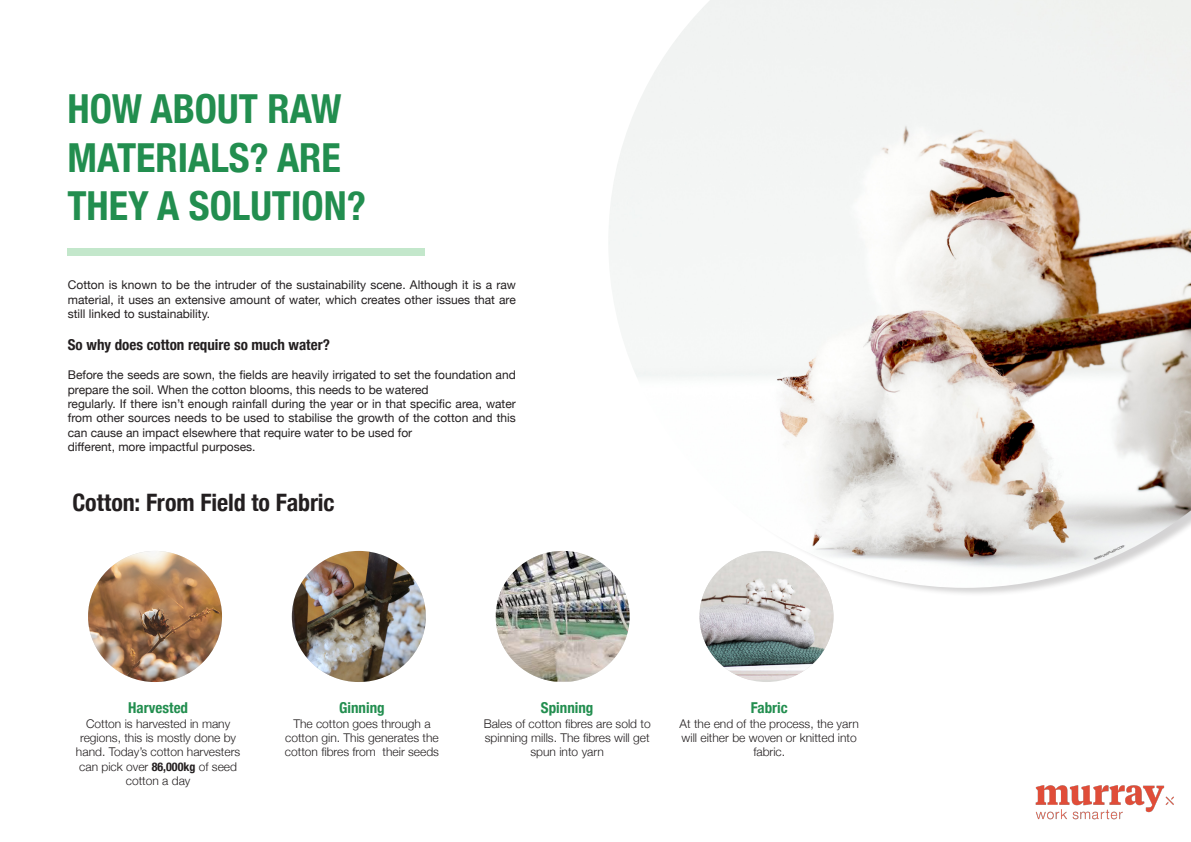
<style>
.page{position:relative;width:1191px;height:842px;background:#fff}
.page>*{position:absolute;margin:0;border:0;box-sizing:border-box;transform-origin:0 0}
.t1{font:700 condensed 40px/48px "Helvetica Neue";color:#228e4f}
.t2{font:700 condensed 24px "Helvetica Neue";letter-spacing:-.005em;color:#231f20}
.t3{font:700 condensed 15px "Helvetica Neue";color:#231f20}
.t4{font:700 condensed 15px "Helvetica Neue";color:#228e4f}
.t5{font:12px/14.4px "Helvetica Neue";color:#231f20;text-align:justify}
.t6{font:300 12px/14.4px "Helvetica Neue";color:#231f20;text-align:center}
.s1{font-weight:700;font-stretch:condensed}
</style>
<div class="page">
<img style="left:1035px;top:785px;width:139px;height:35px">
<img style="left:609px;top:0;width:582px;height:588px">
<img style="left:88px;top:551px;width:134px;height:131px">
<img style="left:292px;top:551px;width:134px;height:131px">
<img style="left:495px;top:551px;width:134px;height:130px">
<img style="left:699px;top:553px;width:134px;height:127px">
<div style="left:67px;top:249px;width:358px;height:7px;background:#c3e7cb"></div>
<svg style="left:1094px;top:545px;width:31px;height:15px"></svg>
<h1 class="t1" style="left:67px;top:82px;width:300px">HOW ABOUT RAW<br>MATERIALS? ARE<br>THEY A SOLUTION?</h1>
<p class="t5" style="left:68px;top:278px;width:449px">Cotton is known to be the intruder of the sustainability scene. Although it is a raw material, it uses an extensive amount of water, which creates other issues that are still linked to sustainability.</p>
<p class="t3" style="left:68px;top:333px;width:263px">So why does cotton require so much water?</p>
<p class="t5" style="left:68px;top:368px;width:449px;text-align:left">Before the seeds are sown, the fields are heavily irrigated to set the foundation and prepare the soil. When the cotton blooms, this needs to be watered<br>regularly. If there isn’t enough rainfall during the year or in that specific area, water from other sources needs to be used to stabilise the growth of the cotton and this can cause an impact elsewhere that require water to be used for<br>different, more impactful purposes.</p>
<h2 class="t2" style="left:72px;top:482px;width:264px">Cotton: From Field to Fabric</h2>
<p class="t4" style="left:128px;top:695px;width:61px">Harvested</p>
<p class="t6" style="left:76px;top:715px;width:166px">Cotton is harvested in many regions, this is mostly done by hand. Today’s cotton harvesters can pick over <span class="s1">86,000kg</span> of seed cotton a day</p>
<p class="t4" style="left:339px;top:695px;width:47px">Ginning</p>
<p class="t6" style="left:285px;top:715px;width:156px">The cotton goes through a cotton gin. This generates the cotton fibres from their seeds</p>
<p class="t4" style="left:541px;top:695px;width:54px">Spinning</p>
<p class="t6" style="left:484px;top:715px;width:168px">Bales of cotton fibres are sold to spinning mills. The fibres will get spun into yarn</p>
<p class="t4" style="left:751px;top:695px;width:38px">Fabric</p>
<p class="t6" style="left:679px;top:715px;width:181px">At the end of the process, the yarn will either be woven or knitted into fabric.</p>
</div>
